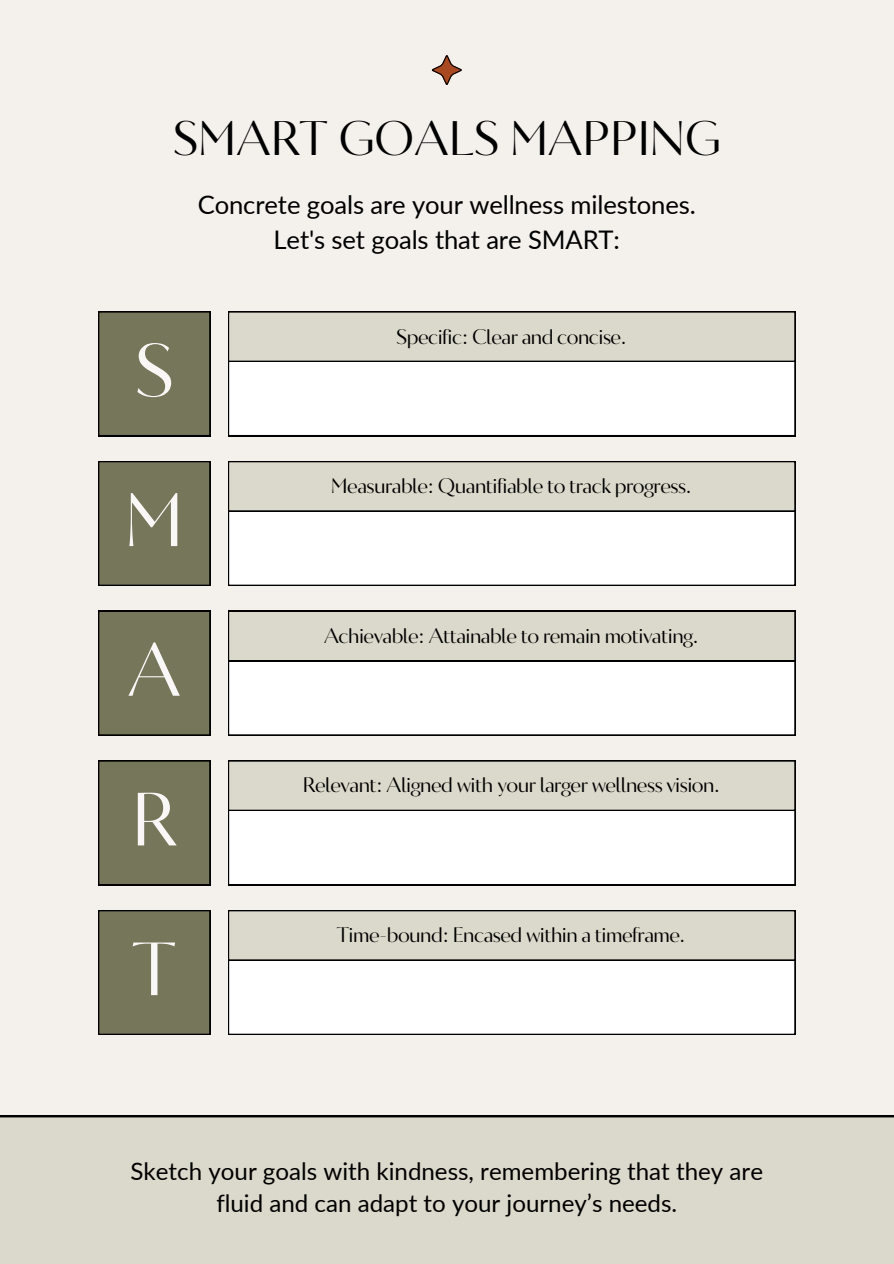
<style>
.page{position:relative;width:894px;height:1264px;background:#fff}
.page>*{position:absolute;margin:0;border:0;box-sizing:border-box;transform-origin:0 0}
.t1{font:75.15px "Circe Contrast";color:#faf8f6}
.t2{font:48.3px "Circe Contrast";color:#000}
.t3{font:25.65px/34.8px "Lato";letter-spacing:-.005em;color:#000;text-align:center}
.t4{font:24.15px/31.8px "Lato";color:#000;text-align:center}
.t5{font:21px "Circe Contrast";letter-spacing:-.025em;color:#000}
</style>
<div class="page">
<div style="left:0;top:0;width:893px;height:1263px;background:#f4f1ec"></div>
<div style="left:0;top:1115px;width:893px;height:148px;background:#dbd9cb"></div>
<svg style="left:432px;top:55px;width:29px;height:30px"></svg>
<div style="left:228px;top:362px;width:567px;height:74px;background:#fff"></div>
<svg style="left:228px;top:311px;width:567px;height:51px;background:#cbc9bc"></svg>
<div style="left:98px;top:311px;width:112px;height:125px;background:#76765b"></div>
<div style="left:228px;top:511px;width:567px;height:74px;background:#fff"></div>
<svg style="left:228px;top:461px;width:567px;height:50px;background:#cfcdc0"></svg>
<div style="left:98px;top:461px;width:112px;height:124px;background:#76765b"></div>
<div style="left:228px;top:661px;width:567px;height:74px;background:#fff"></div>
<div style="left:228px;top:611px;width:567px;height:50px;background:#dbd9cb"></div>
<div style="left:98px;top:611px;width:112px;height:124px;background:#76765b"></div>
<div style="left:228px;top:810px;width:567px;height:75px;background:#fff"></div>
<svg style="left:228px;top:760px;width:567px;height:50px;background:#cfcdc0"></svg>
<div style="left:98px;top:760px;width:112px;height:125px;background:#76765b"></div>
<div style="left:228px;top:960px;width:567px;height:74px;background:#fff"></div>
<svg style="left:228px;top:910px;width:567px;height:50px;background:#cfcdc0"></svg>
<div style="left:98px;top:910px;width:112px;height:124px;background:#76765b"></div>
<h1 class="t2" style="left:173px;top:111px;width:549px">SMART GOALS MAPPING</h1>
<h2 class="t3" style="left:198px;top:187px;width:499px">Concrete goals are your wellness milestones.<br>Let's set goals that are SMART:</h2>
<p class="t1" style="left:134px;top:327px;width:41px">S</p>
<p class="t1" style="left:125px;top:476px;width:60px">M</p>
<p class="t1" style="left:128px;top:626px;width:55px">A</p>
<p class="t1" style="left:131px;top:776px;width:47px">R</p>
<p class="t1" style="left:133px;top:925px;width:44px">T</p>
<p class="t5" style="left:396px;top:324px;width:232px">Specific: Clear and concise.</p>
<p class="t5" style="left:331px;top:474px;width:361px">Measurable: Quantifiable to track progress.</p>
<p class="t5" style="left:324px;top:623px;width:375px">Achievable: Attainable to remain motivating.</p>
<p class="t5" style="left:303px;top:772px;width:418px">Relevant: Aligned with your larger wellness vision.</p>
<p class="t5" style="left:337px;top:922px;width:349px">Time-bound: Encased within a timeframe.</p>
<h2 class="t4" style="left:130px;top:1155px;width:633px">Sketch your goals with kindness, remembering that they are fluid and can adapt to your journey’s needs.</h2>
</div>
